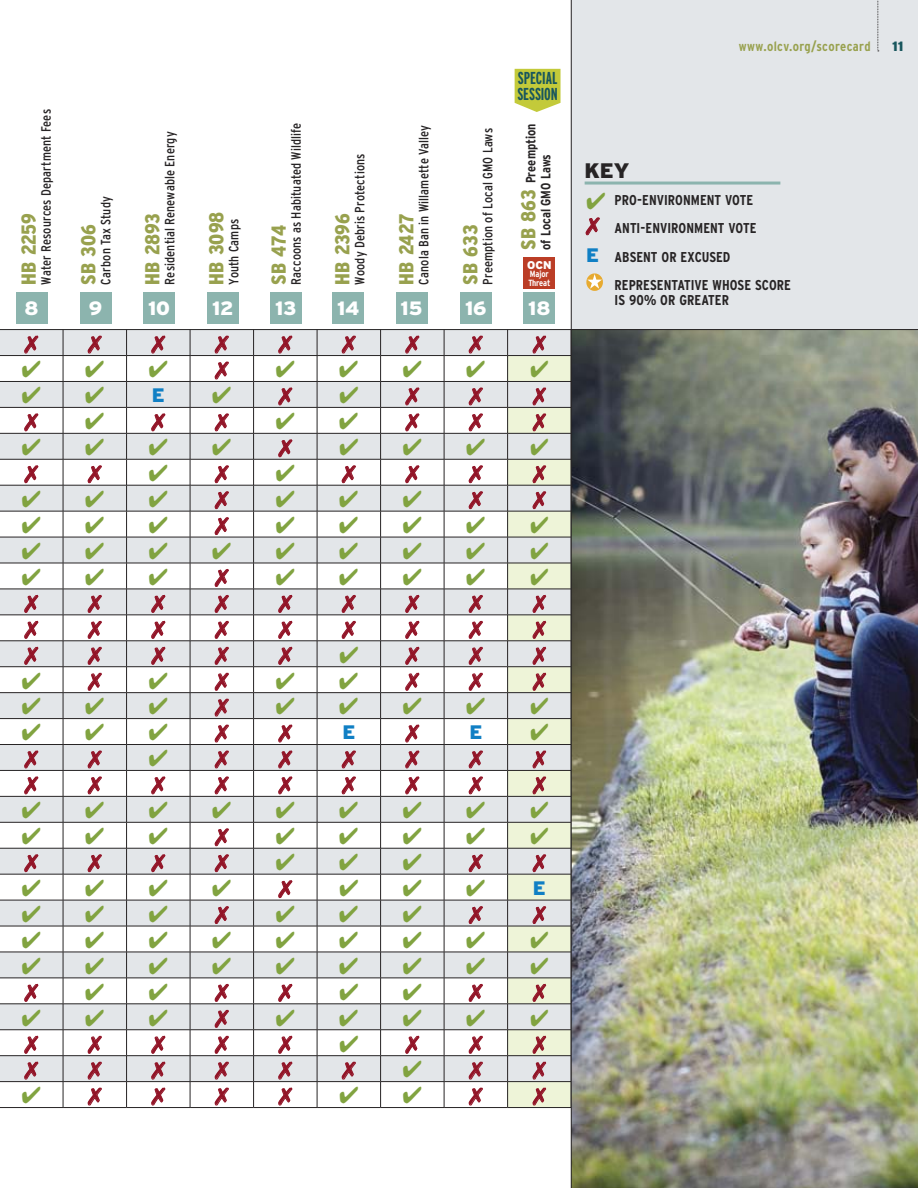
<style>
.page{position:relative;width:918px;height:1188px;background:#fff}
.page>*{position:absolute;margin:0;border:0;box-sizing:border-box;transform-origin:0 0}
.t1{font:900 21px "Interstate";color:#272425}
.t2{font:900 condensed 20.25px "Interstate";letter-spacing:-.005em;color:#98a14e}
.t3{font:900 19.5px "Interstate";color:#107fc4}
.t4{font:900 19.35px "Interstate";color:#fff}
.t5{font:700 extra-condensed 17.25px/15.6px "Interstate";letter-spacing:-.005em;color:#18565d}
.t6{font:700 condensed 14.25px/28.5px "Interstate";letter-spacing:.005em;color:#272425}
.t7{font:700 condensed 14.25px/15px "Interstate";letter-spacing:.08em;color:#272425}
.t8{font:condensed 13.5px "Interstate";letter-spacing:.01em;color:#272425}
.t9{font:700 condensed 13.5px/15px "Interstate";color:#272425}
.t10{font:700 condensed 13.5px "Interstate";letter-spacing:.025em;color:#98a14e}
.t11{font:900 13.5px "Interstate";color:#18565d}
.t12{font:900 11.25px "Interstate";color:#fff}
.t13{font:700 condensed 9px/8.2px "Interstate";letter-spacing:-.015em;color:#fff}
.s1{font-weight:900;font-size:20.25px;color:#98a14e}
.s2{color:#81a340}
.s3{color:#921427}
.s4{font-weight:900;font-stretch:normal;font-size:19.5px;color:#107fc4}
</style>
<div class="page">
<div style="left:571px;top:0;width:347px;height:331px;background:#e3e6e9"></div>
<svg style="left:878px;top:1px;width:1px;height:51px"></svg>
<svg style="left:0;top:330px;width:571px;height:751px;fill:#e3e6e9"></svg>
<hr style="left:508px;top:355px;width:63px;height:1px;background:#272425">
<hr style="left:508px;top:381px;width:63px;height:1px;background:#272425">
<hr style="left:508px;top:407px;width:63px;height:1px;background:#272425">
<hr style="left:508px;top:433px;width:63px;height:1px;background:#272425">
<hr style="left:508px;top:459px;width:63px;height:1px;background:#272425">
<hr style="left:508px;top:485px;width:63px;height:1px;background:#272425">
<hr style="left:508px;top:511px;width:63px;height:1px;background:#272425">
<hr style="left:508px;top:537px;width:63px;height:1px;background:#272425">
<hr style="left:508px;top:563px;width:63px;height:1px;background:#272425">
<hr style="left:508px;top:589px;width:63px;height:1px;background:#272425">
<hr style="left:508px;top:615px;width:63px;height:1px;background:#272425">
<hr style="left:508px;top:641px;width:63px;height:1px;background:#272425">
<hr style="left:508px;top:666px;width:63px;height:1px;background:#272425">
<hr style="left:508px;top:692px;width:63px;height:1px;background:#272425">
<hr style="left:508px;top:718px;width:63px;height:1px;background:#272425">
<hr style="left:508px;top:744px;width:63px;height:1px;background:#272425">
<hr style="left:508px;top:770px;width:63px;height:1px;background:#272425">
<hr style="left:508px;top:796px;width:63px;height:1px;background:#272425">
<hr style="left:508px;top:822px;width:63px;height:1px;background:#272425">
<hr style="left:508px;top:848px;width:63px;height:1px;background:#272425">
<hr style="left:508px;top:874px;width:63px;height:1px;background:#272425">
<hr style="left:508px;top:900px;width:63px;height:1px;background:#272425">
<hr style="left:508px;top:926px;width:63px;height:1px;background:#272425">
<hr style="left:508px;top:952px;width:63px;height:1px;background:#272425">
<hr style="left:508px;top:978px;width:63px;height:1px;background:#272425">
<hr style="left:508px;top:1004px;width:63px;height:1px;background:#272425">
<hr style="left:508px;top:1029px;width:63px;height:1px;background:#272425">
<hr style="left:508px;top:1055px;width:63px;height:1px;background:#272425">
<hr style="left:508px;top:1081px;width:63px;height:1px;background:#272425">
<hr style="left:508px;top:1107px;width:63px;height:1px;background:#272425">
<hr style="left:0;top:355px;width:63px;height:1px;background:#272425">
<hr style="left:0;top:381px;width:63px;height:1px;background:#272425">
<hr style="left:0;top:407px;width:63px;height:1px;background:#272425">
<hr style="left:0;top:433px;width:63px;height:1px;background:#272425">
<hr style="left:0;top:459px;width:63px;height:1px;background:#272425">
<hr style="left:0;top:485px;width:63px;height:1px;background:#272425">
<hr style="left:0;top:511px;width:63px;height:1px;background:#272425">
<hr style="left:0;top:537px;width:63px;height:1px;background:#272425">
<hr style="left:0;top:563px;width:63px;height:1px;background:#272425">
<hr style="left:0;top:589px;width:63px;height:1px;background:#272425">
<hr style="left:0;top:615px;width:63px;height:1px;background:#272425">
<hr style="left:0;top:641px;width:63px;height:1px;background:#272425">
<hr style="left:0;top:666px;width:63px;height:1px;background:#272425">
<hr style="left:0;top:692px;width:63px;height:1px;background:#272425">
<hr style="left:0;top:718px;width:63px;height:1px;background:#272425">
<hr style="left:0;top:744px;width:63px;height:1px;background:#272425">
<hr style="left:0;top:770px;width:63px;height:1px;background:#272425">
<hr style="left:0;top:796px;width:63px;height:1px;background:#272425">
<hr style="left:0;top:822px;width:63px;height:1px;background:#272425">
<hr style="left:0;top:848px;width:63px;height:1px;background:#272425">
<hr style="left:0;top:874px;width:63px;height:1px;background:#272425">
<hr style="left:0;top:900px;width:63px;height:1px;background:#272425">
<hr style="left:0;top:926px;width:63px;height:1px;background:#272425">
<hr style="left:0;top:952px;width:63px;height:1px;background:#272425">
<hr style="left:0;top:978px;width:63px;height:1px;background:#272425">
<hr style="left:0;top:1004px;width:63px;height:1px;background:#272425">
<hr style="left:0;top:1029px;width:63px;height:1px;background:#272425">
<hr style="left:0;top:1055px;width:63px;height:1px;background:#272425">
<hr style="left:0;top:1081px;width:63px;height:1px;background:#272425">
<hr style="left:0;top:1107px;width:63px;height:1px;background:#272425">
<hr style="left:63px;top:1107px;width:64px;height:1px;background:#272425">
<hr style="left:127px;top:1107px;width:63px;height:1px;background:#272425">
<hr style="left:190px;top:1107px;width:64px;height:1px;background:#272425">
<hr style="left:254px;top:1107px;width:63px;height:1px;background:#272425">
<hr style="left:317px;top:1107px;width:64px;height:1px;background:#272425">
<hr style="left:381px;top:1107px;width:63px;height:1px;background:#272425">
<hr style="left:444px;top:1107px;width:64px;height:1px;background:#272425">
<div style="left:16px;top:293px;width:32px;height:31px;background:#8cb4ae"></div>
<div style="left:143px;top:293px;width:32px;height:31px;background:#8cb4ae"></div>
<div style="left:80px;top:293px;width:32px;height:31px;background:#8cb4ae"></div>
<div style="left:523px;top:257px;width:32px;height:32px;background:#bb3d26"></div>
<div style="left:523px;top:293px;width:32px;height:31px;background:#8cb4ae"></div>
<div style="left:207px;top:293px;width:32px;height:31px;background:#8cb4ae"></div>
<div style="left:270px;top:293px;width:32px;height:31px;background:#8cb4ae"></div>
<div style="left:333px;top:293px;width:31px;height:31px;background:#8cb4ae"></div>
<div style="left:460px;top:293px;width:32px;height:31px;background:#8cb4ae"></div>
<div style="left:396px;top:293px;width:31px;height:31px;background:#8cb4ae"></div>
<hr style="left:585px;top:182px;width:195px;height:3px;background:#8cb4ae">
<svg style="left:585px;top:217px;width:15px;height:19px"></svg>
<svg style="left:586px;top:273px;width:17px;height:18px"></svg>
<img style="left:572px;top:330px;width:346px;height:858px">
<hr style="left:0;top:329px;width:918px;height:1px;background:#272425">
<hr style="left:571px;top:0;width:1px;height:1188px;background:#272425">
<svg style="left:515px;top:69px;width:46px;height:43px;background:#c9d050"></svg>
<svg style="left:22px;top:330px;width:526px;height:777px"></svg>
<p class="t8" style="left:38px;top:285px;width:177px;rotate:-90deg">Water Resources Department Fees</p>
<h2 class="t2" style="left:17px;top:285px;width:73px;rotate:-90deg">HB 2259</h2>
<p class="t8" style="left:98px;top:285px;width:90px;rotate:-90deg">Carbon Tax Study</p>
<h2 class="t2" style="left:77px;top:285px;width:62px;rotate:-90deg">SB 306</h2>
<p class="t8" style="left:162px;top:285px;width:154px;rotate:-90deg">Residential Renewable Energy</p>
<h2 class="t2" style="left:141px;top:285px;width:73px;rotate:-90deg">HB 2893</h2>
<h3 class="t4" style="left:25px;top:297px;width:16px">8</h3>
<h3 class="t4" style="left:89px;top:297px;width:15px">9</h3>
<h3 class="t4" style="left:148px;top:297px;width:23px">10</h3>
<h3 class="t3" style="left:152px;top:384px;width:12px">E</h3>
<p class="t8" style="left:289px;top:285px;width:164px;rotate:-90deg">Raccoons as Habituated Wildlife</p>
<h2 class="t2" style="left:205px;top:285px;width:75px;rotate:-90deg">HB 3098</h2>
<p class="t8" style="left:226px;top:285px;width:67px;rotate:-90deg">Youth Camps</p>
<h2 class="t2" style="left:268px;top:285px;width:61px;rotate:-90deg">SB 474</h2>
<p class="t8" style="left:352px;top:285px;width:132px;rotate:-90deg">Woody Debris Protections</p>
<h2 class="t2" style="left:331px;top:285px;width:73px;rotate:-90deg">HB 2396</h2>
<p class="t8" style="left:416px;top:285px;width:161px;rotate:-90deg">Canola Ban in Willamette Valley</p>
<h2 class="t2" style="left:395px;top:285px;width:72px;rotate:-90deg">HB 2427</h2>
<p class="t5" style="left:517px;top:70px;width:42px">SPECIAL<br>SESSION</p>
<p class="t8" style="left:480px;top:285px;width:158px;rotate:-90deg">Preemption of Local GMO Laws</p>
<p class="t9" style="left:523px;top:250px;width:128px;rotate:-90deg"><span class="s1">SB 863</span> PREEMPTION<br>OF LOCAL GMO LAWS</p>
<h2 class="t2" style="left:459px;top:285px;width:61px;rotate:-90deg">SB 633</h2>
<p class="t12" style="left:527px;top:259px;width:9px">OCN</p>
<p class="t13" style="left:528px;top:270px;width:23px">MAJOR<br>THREAT</p>
<h3 class="t4" style="left:212px;top:297px;width:23px">12</h3>
<h3 class="t4" style="left:275px;top:297px;width:23px">13</h3>
<h3 class="t4" style="left:337px;top:297px;width:24px">14</h3>
<h3 class="t4" style="left:401px;top:297px;width:23px">15</h3>
<h3 class="t4" style="left:465px;top:297px;width:23px">16</h3>
<h3 class="t4" style="left:528px;top:297px;width:24px">18</h3>
<p class="t10" style="left:739px;top:39px;width:134px">WWW.OLCV.ORG/SCORECARD</p>
<p class="t11" style="left:892px;top:39px;width:13px">11</p>
<h1 class="t1" style="left:585px;top:159px;width:46px">KEY</h1>
<p class="t6" style="left:586px;top:185px;width:106px"><span class="s2">✔</span> PRO-ENVIRONMEN</p>
<p class="t6" style="left:715px;top:185px;width:39px">T VOTE</p>
<p class="t6" style="left:586px;top:214px;width:109px"><span class="s3">✗</span> ANTI-ENVIRONMEN</p>
<p class="t6" style="left:586px;top:214px;width:170px;text-indent:132px">T VOTE<br><span class="s4">E</span> ABSENT OR EXCUSED</p>
<p class="t7" style="left:615px;top:278px;width:178px">REPRESENTATIVE WHOSE SCORE<br>IS 90% OR GREATER</p>
<h3 class="t3" style="left:342px;top:721px;width:12px">E</h3>
<h3 class="t3" style="left:469px;top:721px;width:12px">E</h3>
<h3 class="t3" style="left:466px;top:877px;width:79px"><span class="s2">✔</span> E</h3>
</div>
